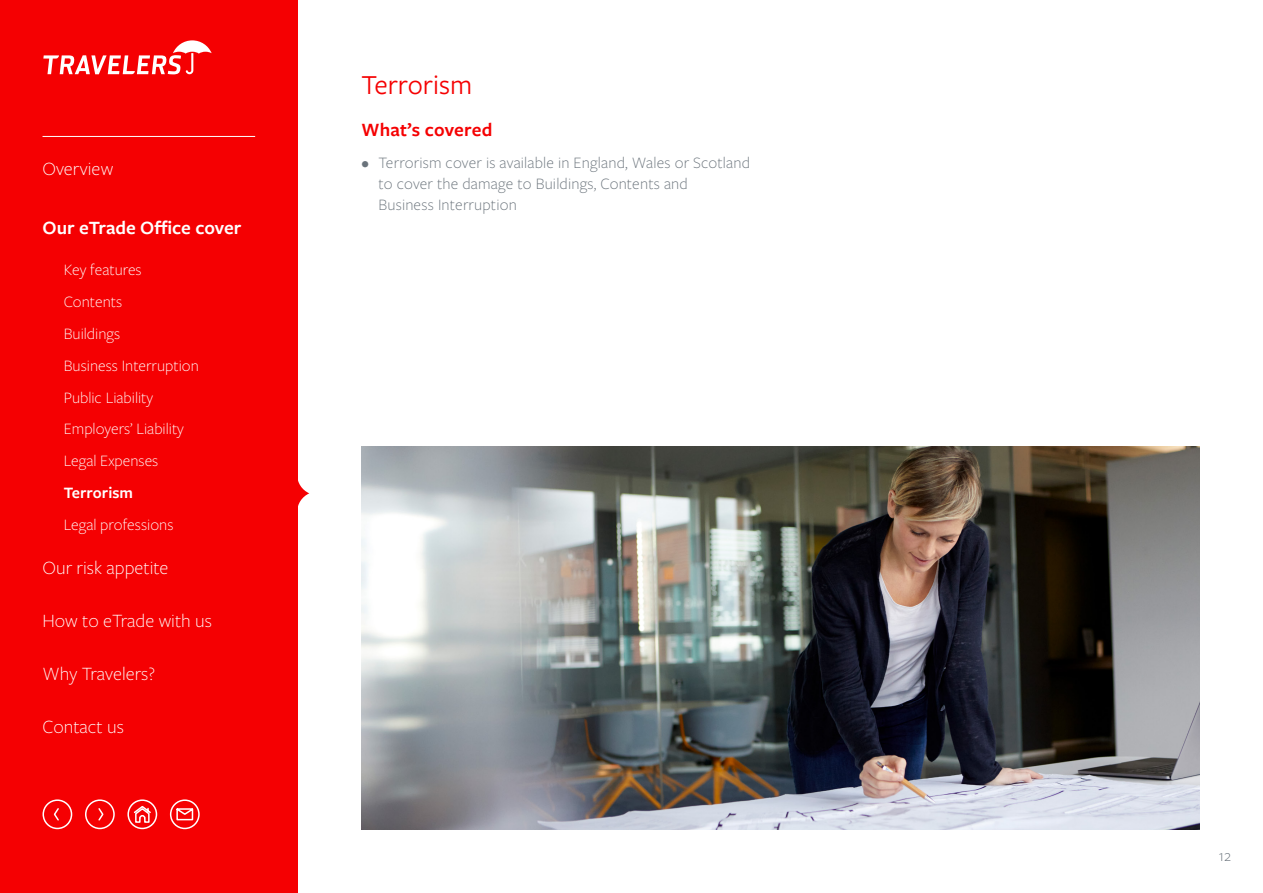
<style>
.page{position:relative;width:1263px;height:893px;background:#fff}
.page>*{position:absolute;margin:0;border:0;box-sizing:border-box;transform-origin:0 0}
.Timeline_Year{font:28.5px "Freight Sans Pro";color:#f50002}
.Timeline_Year-2{font:300 19.5px "Freight Sans Pro";color:#fff}
.Timeline_Year-3{font:600 19.5px "Freight Sans Pro";color:#fff}
.Timeline_Year-4{font:600 19.5px "Freight Sans Pro";letter-spacing:.005em;color:#f50002}
.t1{font:300 16.5px/21px "Freight Sans Pro";letter-spacing:.01em;color:#6a737b}
.Timeline_Year-5{font:300 16.5px "Freight Sans Pro";color:#fff}
.Timeline_Year-6{font:600 16.5px "Freight Sans Pro";color:#fff}
</style>
<div class="page">
<img style="left:361px;top:446px;width:838px;height:383px">
<div style="left:0;top:0;width:298px;height:893px;background:#f50002"></div>
<svg style="left:43px;top:40px;width:169px;height:34px"></svg>
<div style="left:127px;top:799px;width:30px;height:30px;border:2px solid #fff;border-radius:50%"></div>
<svg style="left:132px;top:805px;width:20px;height:19px"></svg>
<div style="left:43px;top:799px;width:29px;height:30px;border:2px solid #fff;border-radius:50%"></div>
<svg style="left:53px;top:808px;width:6px;height:13px"></svg>
<div style="left:170px;top:799px;width:30px;height:30px;border:2px solid #fff;border-radius:50%"></div>
<svg style="left:176px;top:808px;width:18px;height:13px"></svg>
<div style="left:85px;top:799px;width:30px;height:30px;border:2px solid #fff;border-radius:50%"></div>
<svg style="left:98px;top:808px;width:6px;height:13px"></svg>
<svg style="left:298px;top:480px;width:11px;height:26px"></svg>
<hr style="left:43px;top:136px;width:212px;height:1px;background:#fff">
<p class="Timeline_Year-2" style="left:43px;top:156px;width:72px">Overview</p>
<p class="Timeline_Year-3" style="left:43px;top:214px;width:200px">Our eTrade Office cover</p>
<p class="Timeline_Year-5" style="left:64px;top:259px;width:79px">Key features</p>
<p class="Timeline_Year-5" style="left:64px;top:291px;width:60px">Contents</p>
<p class="Timeline_Year-5" style="left:64px;top:322px;width:58px">Buildings</p>
<p class="Timeline_Year-5" style="left:64px;top:354px;width:137px">Business Interruption</p>
<p class="Timeline_Year-5" style="left:64px;top:386px;width:91px">Public Liability</p>
<p class="Timeline_Year-5" style="left:64px;top:418px;width:122px">Employers’ Liability</p>
<p class="Timeline_Year-5" style="left:64px;top:450px;width:96px">Legal Expenses</p>
<p class="Timeline_Year-6" style="left:64px;top:482px;width:71px">Terrorism</p>
<p class="Timeline_Year-5" style="left:64px;top:514px;width:111px">Legal professions</p>
<p class="Timeline_Year-2" style="left:43px;top:554px;width:127px">Our risk appetite</p>
<p class="Timeline_Year-2" style="left:43px;top:608px;width:171px">How to eTrade with us</p>
<p class="Timeline_Year-2" style="left:43px;top:661px;width:114px">Why Travelers?</p>
<p class="Timeline_Year-2" style="left:43px;top:714px;width:83px">Contact us</p>
<p class="Timeline_Year" style="left:361px;top:66px;width:112px">Terrorism</p>
<p class="Timeline_Year-4" style="left:361px;top:117px;width:132px">What’s covered</p>
<p class="t1" style="left:378px;top:151px;width:373px;text-indent:-17px">• Terrorism cover is available in England, Wales or Scotland to cover the damage to Buildings, Contents and<br>Business Interruption</p>
<p class="t1" style="left:1219px;top:845px;width:14px">12</p>
</div>
